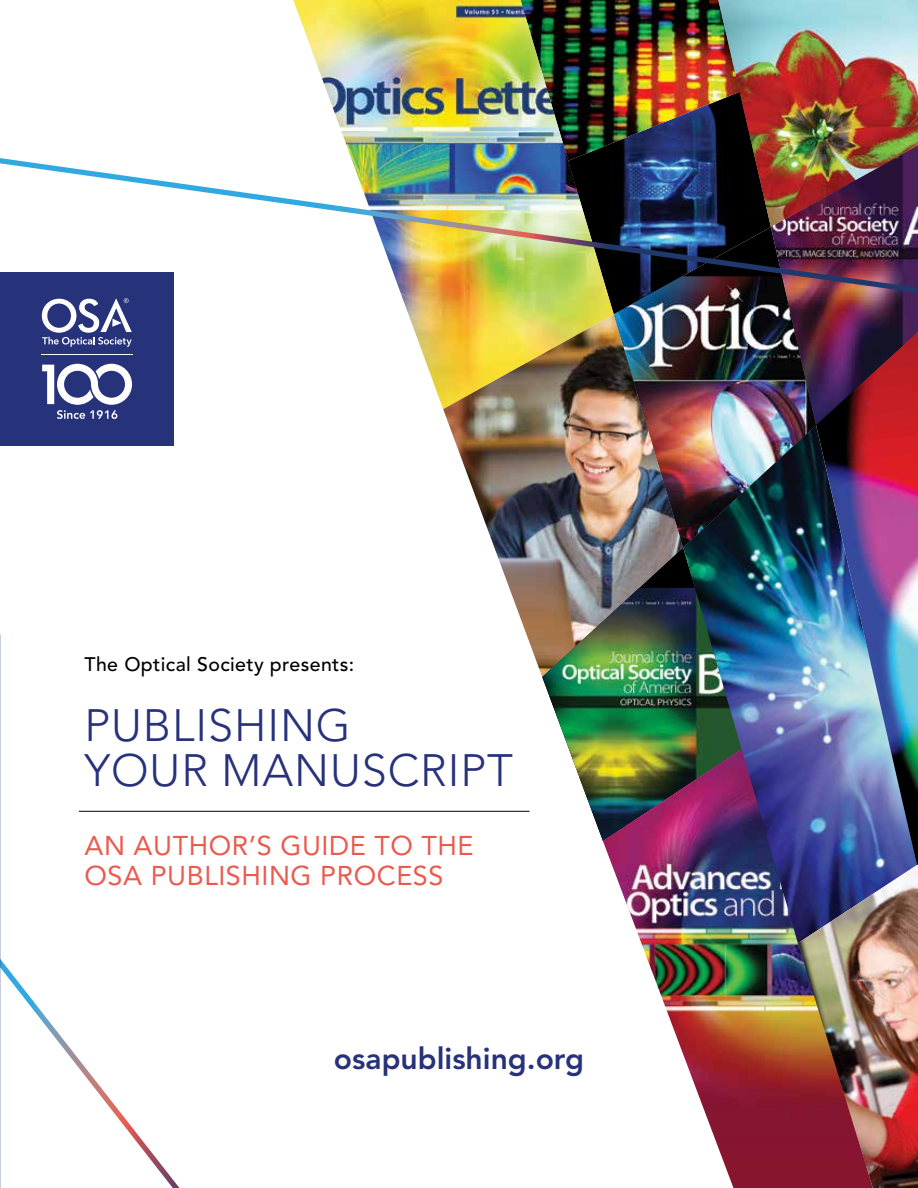
<style>
.page{position:relative;width:918px;height:1188px;background:#fff}
.page>*{position:absolute;margin:0;border:0;box-sizing:border-box;transform-origin:0 0}
.t1{font:300 45px/45px "Avenir LT Std";letter-spacing:.02em;color:#27327b}
.t2{font:800 30px "Avenir LT Std";color:#27327b}
.t3{font:27px/30px "Avenir LT Std";letter-spacing:.02em;color:#eb5a4f}
.t4{font:500 19.5px "Avenir LT Std";letter-spacing:.02em;color:#000}
</style>
<div class="page">
<div style="left:0;top:272px;width:174px;height:174px;background:#26337b"></div>
<hr style="left:41px;top:354px;width:92px;height:1px;background:#fff">
<svg style="left:42px;top:364px;width:90px;height:55px"></svg>
<svg style="left:42px;top:298px;width:90px;height:49px"></svg>
<img style="left:614px;top:0;width:104px;height:153px">
<img style="left:293px;top:0;width:321px;height:409px">
<img style="left:718px;top:0;width:200px;height:153px">
<img style="left:614px;top:298px;width:157px;height:127px">
<img style="left:443px;top:314px;width:240px;height:362px">
<img style="left:771px;top:146px;width:147px;height:279px">
<svg style="left:542px;top:548px;width:141px;height:40px;background:#747275"></svg>
<img style="left:542px;top:588px;width:141px;height:253px">
<img style="left:603px;top:748px;width:195px;height:440px">
<img style="left:683px;top:425px;width:133px;height:518px">
<img style="left:816px;top:332px;width:102px;height:532px">
<img style="left:798px;top:864px;width:120px;height:324px">
<svg style="left:1px;top:960px;width:179px;height:228px"></svg>
<img style="left:0;top:153px;width:918px;height:145px">
<hr style="left:79px;top:811px;width:451px;height:1px;background:#000">
<img style="left:0;top:634px;width:1px;height:554px">
<p class="t4" style="left:85px;top:653px;width:271px">The Optical Society presents:</p>
<h1 class="t1" style="left:85px;top:703px;width:430px">PUBLISHING<br>YOUR MANUSCRIPT</h1>
<p class="t3" style="left:85px;top:831px;width:391px">AN AUTHOR’S GUIDE TO THE<br>OSA PUBLISHING PROCESS</p>
<p class="t2" style="left:334px;top:1041px;width:252px">osapublishing.org</p>
</div>
